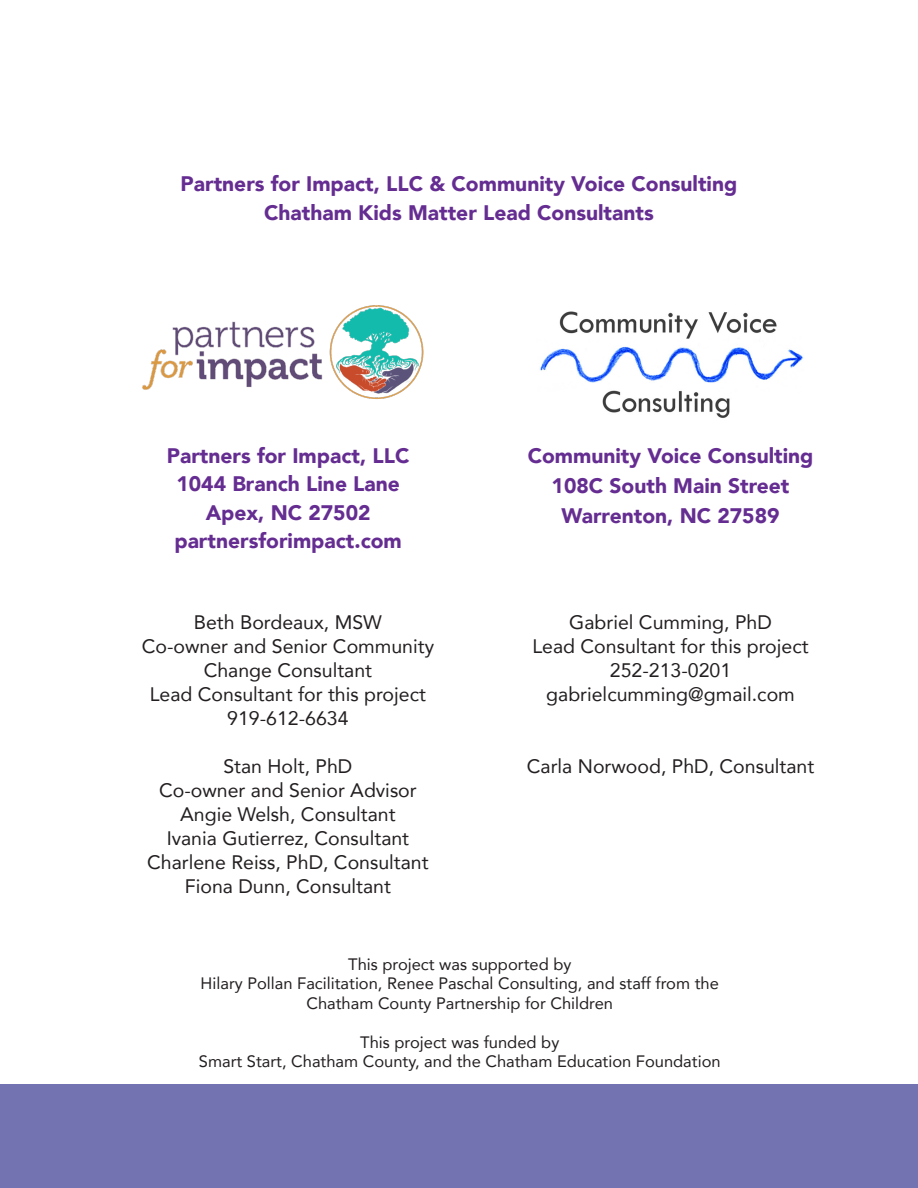
<style>
.page{position:relative;width:918px;height:1188px;background:#fff}
.page>*{position:absolute;margin:0;border:0;box-sizing:border-box;transform-origin:0 0}
.t1{font:900 21px "Avenir";color:#652d91}
.t2{font:19.5px/24px "Avenir";color:#231f20;text-align:center}
.t3{font:16.5px/19.5px "Avenir";color:#231f20;text-align:center}
</style>
<div class="page">
<div style="left:0;top:1084px;width:918px;height:104px;background:#7473b2"></div>
<img style="left:540px;top:311px;width:263px;height:107px">
<img style="left:142px;top:305px;width:282px;height:94px">
<p class="t1" style="left:181px;top:166px;width:558px">Partners for Impact, LLC &amp; Community Voice Consulting</p>
<p class="t1" style="left:264px;top:194px;width:391px">Chatham Kids Matter Lead Consultants</p>
<p class="t1" style="left:167px;top:437px;width:244px">Partners for Impact, LLC</p>
<p class="t1" style="left:176px;top:466px;width:225px">1044 Branch Line Lane</p>
<p class="t1" style="left:206px;top:494px;width:166px">Apex, NC 27502</p>
<p class="t1" style="left:174px;top:523px;width:229px">partnersforimpact.com</p>
<p class="t2" style="left:194px;top:609px;width:190px">Beth Bordeaux, MSW</p>
<p class="t2" style="left:142px;top:633px;width:294px">Co-owner and Senior Community<br>Change Consultant</p>
<p class="t2" style="left:150px;top:681px;width:278px">Lead Consultant for this project</p>
<p class="t2" style="left:227px;top:705px;width:123px">919-612-6634</p>
<p class="t1" style="left:528px;top:437px;width:287px">Community Voice Consulting</p>
<p class="t1" style="left:552px;top:467px;width:239px">108C South Main Street</p>
<p class="t1" style="left:562px;top:497px;width:220px">Warrenton, NC 27589</p>
<p class="t2" style="left:569px;top:609px;width:204px">Gabriel Cumming, PhD</p>
<p class="t2" style="left:533px;top:633px;width:278px">Lead Consultant for this project</p>
<p class="t2" style="left:610px;top:657px;width:123px">252-213-0201</p>
<p class="t2" style="left:546px;top:681px;width:250px">gabrielcumming@gmail.com</p>
<p class="t2" style="left:223px;top:753px;width:131px">Stan Holt, PhD</p>
<p class="t2" style="left:527px;top:753px;width:289px">Carla Norwood, PhD, Consultant</p>
<p class="t2" style="left:159px;top:777px;width:259px">Co-owner and Senior Advisor</p>
<p class="t2" style="left:180px;top:801px;width:217px">Angie Welsh, Consultant</p>
<p class="t2" style="left:167px;top:825px;width:244px">Ivania Gutierrez, Consultant</p>
<p class="t2" style="left:147px;top:849px;width:283px">Charlene Reiss, PhD, Consultant</p>
<p class="t2" style="left:185px;top:873px;width:207px">Fiona Dunn, Consultant</p>
<p class="t3" style="left:348px;top:954px;width:225px">This project was supported by</p>
<p class="t3" style="left:201px;top:973px;width:520px">Hilary Pollan Facilitation, Renee Paschal Consulting, and staff from the<br>Chatham County Partnership for Children</p>
<p class="t3" style="left:360px;top:1032px;width:201px">This project was funded by</p>
<p class="t3" style="left:199px;top:1051px;width:523px">Smart Start, Chatham County, and the Chatham Education Foundation</p>
</div>
